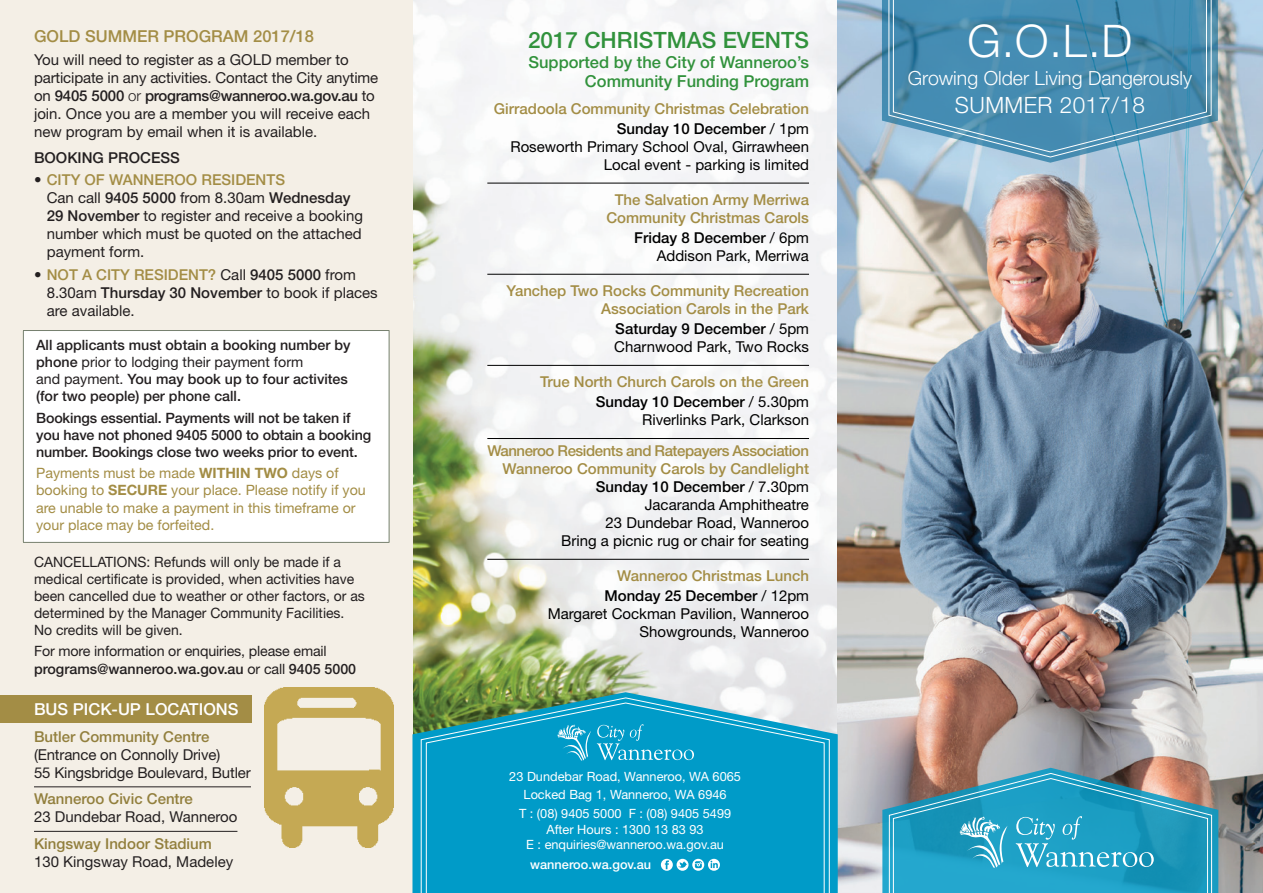
<style>
.page{position:relative;width:1263px;height:893px;background:#fff}
.page>*{position:absolute;margin:0;border:0;box-sizing:border-box;transform-origin:0 0}
.t1{font:300 45px "Helvetica Neue";color:#fff}
.body_light__2{font:500 22.5px "Helvetica Neue";color:#31923c}
.t2{font:300 22.5px "Helvetica Neue";letter-spacing:.02em;color:#fff}
.t3{font:300 19.5px "Helvetica Neue";color:#fff}
.body_light__2-2{font:500 16.5px/19.8px "Helvetica Neue";color:#31923c;text-align:right}
.t4{font:500 16.5px "Helvetica Neue";color:#a38d45}
.t5{font:500 16.5px "Helvetica Neue";color:#fff}
.t6{font:15px/18px "Helvetica Neue";color:#231f20}
.body_light__2-3{font:15px/18px "Helvetica Neue";color:#000;text-align:right}
.body_light__2-4{font:500 15px/18px "Helvetica Neue";color:#a38d45;text-align:center}
.body_light__2-5{font:500 15px "Helvetica Neue";color:#000}
.body_light__2-6{font:500 15px/18px "Helvetica Neue";letter-spacing:-.03em;color:#a38d45;text-align:right}
.t7{font:500 15px "Helvetica Neue";color:#927f3d}
.t8{font:500 15px "Helvetica Neue";color:#231f20}
.t9{font:14.25px/17.1px "Helvetica Neue";color:#231f20}
.t10{font:500 14.25px/17.1px "Helvetica Neue";letter-spacing:-.01em;color:#231f20}
.t11{font:14.25px/17.1px "Helvetica Neue";color:#a38d45}
.t12{font:12.75px/15.3px "Helvetica Neue";color:#fff;text-align:center}
.t13{font:500 12.75px "Helvetica Neue";color:#fff}
.s1{font-weight:500}
.s2{font-weight:300}
.s3{font-weight:500;color:#a38d45}
.s4{font-weight:400}
.s5{font-weight:700}
.s6{font-weight:500;color:#927f3d}
</style>
<div class="page">
<img style="left:412px;top:0;width:426px;height:692px">
<img style="left:838px;top:0;width:425px;height:893px">
<div style="left:0;top:0;width:412px;height:893px;background:#f4efe6"></div>
<hr style="left:487px;top:183px;width:322px;height:1px;background:#000">
<hr style="left:487px;top:274px;width:322px;height:1px;background:#000">
<hr style="left:487px;top:365px;width:322px;height:1px;background:#000">
<hr style="left:487px;top:438px;width:322px;height:1px;background:#000">
<hr style="left:487px;top:559px;width:322px;height:1px;background:#000">
<img style="left:264px;top:688px;width:130px;height:159px">
<div style="left:0;top:695px;width:251px;height:28px;background:#a38d45"></div>
<hr style="left:34px;top:786px;width:217px;height:1px;background:#231f20">
<hr style="left:34px;top:831px;width:203px;height:1px;background:#231f20">
<div style="left:23px;top:330px;width:366px;height:212px;background:#fff"></div>
<hr style="left:23px;top:330px;width:366px;height:1px;background:#76816f">
<hr style="left:23px;top:331px;width:1px;height:211px;background:#76816f">
<hr style="left:389px;top:331px;width:1px;height:211px;background:#76816f">
<hr style="left:23px;top:542px;width:366px;height:1px;background:#76816f">
<svg style="left:412px;top:692px;width:426px;height:201px;background:#5aacaf"></svg>
<svg style="left:420px;top:697px;width:410px;height:196px;background:#139fc4"></svg>
<svg style="left:597px;top:724px;width:97px;height:36px;background:#20a7ce"></svg>
<svg style="left:557px;top:724px;width:34px;height:37px"></svg>
<svg style="left:676px;top:859px;width:12px;height:12px"></svg>
<svg style="left:661px;top:859px;width:12px;height:12px"></svg>
<svg style="left:665px;top:860px;width:4px;height:9px"></svg>
<svg style="left:692px;top:859px;width:12px;height:12px"></svg>
<svg style="left:695px;top:861px;width:7px;height:7px"></svg>
<svg style="left:708px;top:859px;width:12px;height:12px"></svg>
<svg style="left:710px;top:861px;width:8px;height:7px"></svg>
<svg style="left:678px;top:861px;width:9px;height:7px"></svg>
<svg style="left:882px;top:768px;width:336px;height:125px;background:#3d9db8"></svg>
<svg style="left:882px;top:0;width:336px;height:163px;background:#85afc6"></svg>
<svg style="left:888px;top:0;width:324px;height:158px;background:#5494b6"></svg>
<p class="t4" style="left:34px;top:27px;width:281px">GOLD SUMMER PROGRAM 2017/18</p>
<p class="t6" style="left:34px;top:50px;width:346px">You will need to register as a GOLD member to participate in any activities. Contact the City anytime on <span class="s1">9405 5000</span> <span class="s2">or</span> <span class="s1">programs@wanneroo.wa.gov.au</span> to join. Once you are a member you will receive each new program by email when it is available.</p>
<p class="t8" style="left:34px;top:149px;width:147px">BOOKING PROCESS</p>
<p class="t6" style="left:47px;top:171px;width:318px;text-indent:-13px"><span class="s2">•</span> <span class="s3">CITY OF WANNEROO RESIDENTS<br></span>Can call <span class="s1">9405 5000</span> from 8.30am <span class="s1">Wednesday 29 November</span> to register and receive a booking number which must be quoted on the attached payment form.</p>
<p class="t6" style="left:47px;top:265px;width:332px;text-indent:-13px"><span class="s2">•</span> <span class="s3">NOT A CITY RESIDENT?</span> Call <span class="s1">9405 5000</span> from<br>8.30am <span class="s1">Thursday 30 November</span> to book if places are available.</p>
<p class="t10" style="left:36px;top:336px;width:316px">All applicants must obtain a booking number by phone <span class="s4">prior to lodging their payment form<br>and payment.</span> You may book up to four activites (for two people) per phone call.</p>
<p class="t10" style="left:36px;top:409px;width:337px">Bookings essential. Payments will not be taken if you have not phoned 9405 5000 to obtain a booking number. Bookings close two weeks prior to event.</p>
<p class="t11" style="left:36px;top:464px;width:331px">Payments must be made <span class="s5">WITHIN TWO</span> days of booking to <span class="s5">SECURE</span> your place. Please notify if you are unable to make a payment in this timeframe or your place may be forfeited.</p>
<p class="t9" style="left:34px;top:553px;width:332px">CANCELLATIONS: Refunds will only be made if a medical certificate is provided, when activities have been cancelled due to weather or other factors, or as determined by the Manager Community Facilities.<br>No credits will be given.</p>
<p class="t9" style="left:34px;top:642px;width:324px;line-height:18px">For more information or enquiries, please email <span class="s1">programs@wanneroo.wa.gov.au</span> or call <span class="s1">9405 5000</span></p>
<p class="t5" style="left:34px;top:700px;width:206px">BUS PICK-UP LOCATIONS</p>
<p class="t6" style="left:34px;top:727px;width:218px"><span class="s6">Butler Community Centre </span>(Entrance on Connolly Drive)<br>55 Kingsbridge Boulevard, Butler</p>
<p class="t6" style="left:34px;top:790px;width:205px"><span class="s6">Wanneroo Civic Centre<br></span>23 Dundebar Road, Wanneroo</p>
<p class="t7" style="left:34px;top:835px;width:179px">Kingsway Indoor Stadium</p>
<p class="t6" style="left:34px;top:852px;width:201px">130 Kingsway Road, Madeley</p>
<p class="body_light__2" style="left:528px;top:26px;width:282px">2017 CHRISTMAS EVENTS</p>
<p class="body_light__2-2" style="left:528px;top:52px;width:282px">Supported by the City of Wanneroo’s<br>Community Funding Program</p>
<p class="body_light__2-4" style="left:494px;top:99px;width:317px">Girradoola Community Christmas Celebration</p>
<p class="body_light__2-5" style="left:617px;top:120px;width:194px">Sunday 10 December <span class="s4">/ 1pm</span></p>
<p class="body_light__2-3" style="left:510px;top:137px;width:300px">Roseworth Primary School Oval, Girrawheen</p>
<p class="body_light__2-3" style="left:604px;top:155px;width:207px">Local event - parking is limited</p>
<p class="body_light__2-4" style="left:606px;top:190px;width:204px">The Salvation Army Merriwa<br>Community Christmas Carols</p>
<p class="body_light__2-5" style="left:634px;top:229px;width:176px">Friday 8 December <span class="s4">/ 6pm</span></p>
<p class="body_light__2-3" style="left:657px;top:247px;width:154px">Addison Park, Merriwa</p>
<p class="body_light__2-4" style="left:507px;top:282px;width:304px;text-align:right">Yanchep Two Rocks Community Recreation<br>Association Carols in the Park</p>
<p class="body_light__2-5" style="left:615px;top:320px;width:195px">Saturday 9 December <span class="s4">/ 5pm</span></p>
<p class="body_light__2-3" style="left:614px;top:338px;width:196px">Charnwood Park, Two Rocks</p>
<p class="body_light__2-4" style="left:540px;top:373px;width:271px">True North Church Carols on the Green</p>
<p class="body_light__2-5" style="left:596px;top:393px;width:215px">Sunday 10 December <span class="s4">/ 5.30pm</span></p>
<p class="body_light__2-3" style="left:642px;top:411px;width:168px">Riverlinks Park, Clarkson</p>
<p class="body_light__2-6" style="left:487px;top:442px;width:323px">Wanneroo Residents and Ratepayers Association<br>Wanneroo Community Carols by Candlelight</p>
<p class="body_light__2-5" style="left:596px;top:478px;width:215px">Sunday 10 December <span class="s4">/ 7.30pm</span></p>
<p class="body_light__2-3" style="left:645px;top:496px;width:166px">Jacaranda Amphitheatre</p>
<p class="body_light__2-3" style="left:606px;top:514px;width:205px">23 Dundebar Road, Wanneroo</p>
<p class="body_light__2-3" style="left:561px;top:532px;width:249px">Bring a picnic rug or chair for seating</p>
<p class="body_light__2-4" style="left:617px;top:567px;width:193px">Wanneroo Christmas Lunch</p>
<p class="body_light__2-5" style="left:604px;top:587px;width:206px">Monday 25 December <span class="s4">/ 12pm</span></p>
<p class="body_light__2-3" style="left:548px;top:605px;width:263px">Margaret Cockman Pavilion, Wanneroo<br>Showgrounds, Wanneroo</p>
<p class="t12" style="left:509px;top:769px;width:233px">23 Dundebar Road, Wanneroo, WA 6065</p>
<p class="t12" style="left:524px;top:786px;width:205px">Locked Bag 1, Wanneroo, WA 6946</p>
<p class="t12" style="left:519px;top:806px;width:214px">T : (08) 9405 5000 F : (08) 9405 5499<br>After Hours : 1300 13 83 93<br>E : enquiries@wanneroo.wa.gov.au</p>
<p class="t13" style="left:530px;top:856px;width:122px">wanneroo.wa.gov.au</p>
<p class="t1" style="left:968px;top:14px;width:166px">G.O.L.D</p>
<p class="t3" style="left:908px;top:67px;width:286px">Growing Older Living Dangerously</p>
<p class="t2" style="left:955px;top:92px;width:192px">SUMMER 2017/18</p>
</div>
